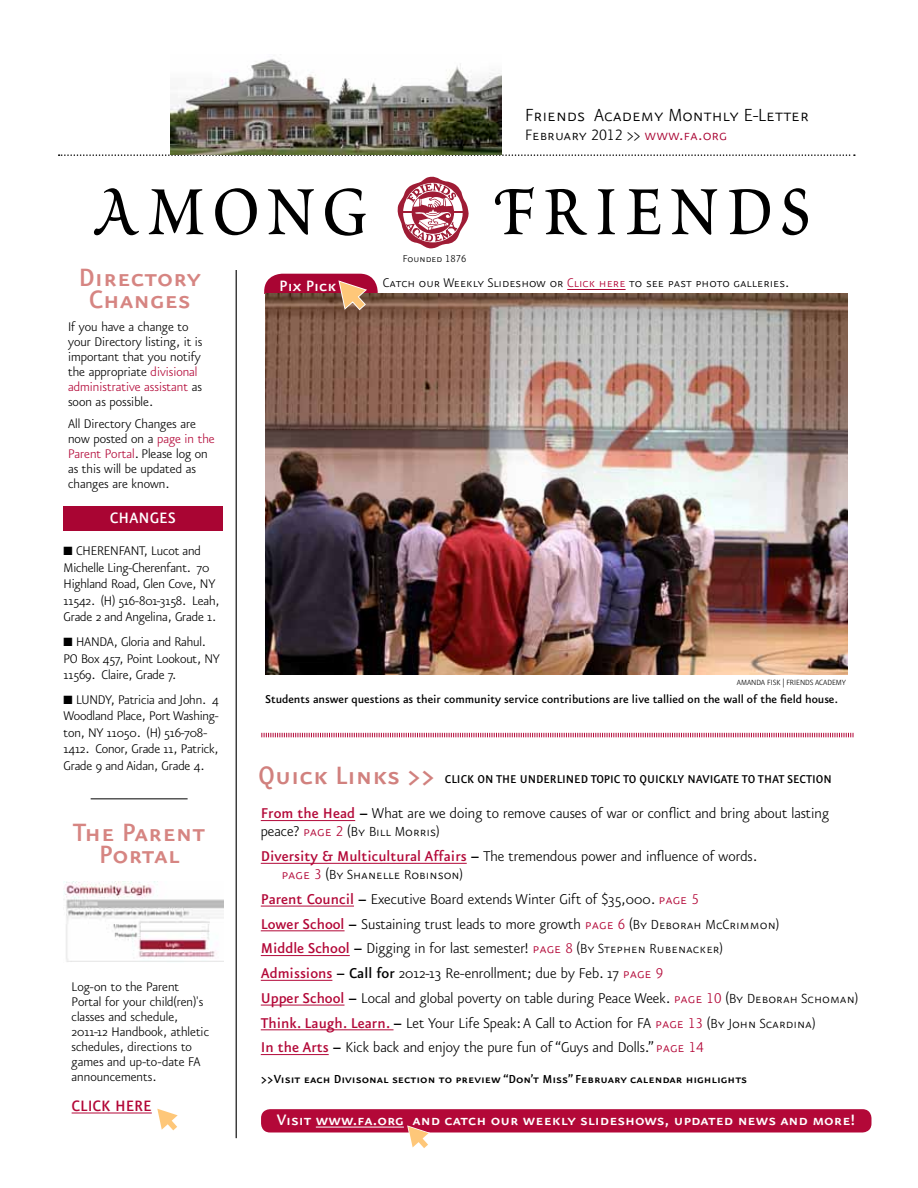
<style>
.page{position:relative;width:918px;height:1188px;background:#fff}
.page>*{position:absolute;margin:0;border:0;box-sizing:border-box;transform-origin:0 0}
.t1{font:105px "Poetica Roman Small Caps";letter-spacing:.04em;color:#000;scale:.9 1}
.t2{font:30px/22.5px "Eureka Sans Medium Caps";color:#d68582;text-align:center}
.t3{font:30px "Eureka Sans Medium Caps";color:#d1817e}
.t4{font:21px "Eureka Sans Light Caps";color:#000}
.t5{font:18px "Eureka Sans Medium Caps";color:#fff}
.t6{font:18px "Eureka Sans Light Caps";color:#000}
.t7{font:500 18px "Eureka Sans";color:#b30838}
.t8{font:500 18px "Eureka Sans";color:#fff}
.t9{font:300 16.95px/24.8px "Eureka Sans";color:#000}
.t10{font:15.75px "Eureka Sans Light Caps";color:#000}
.t11{font:300 15px/15px "Eureka Sans";color:#000}
.t12{font:15px "Eureka Sans Light Caps";color:#000}
.t13{font:13.95px "Eureka Sans Medium Caps";color:#000}
.t14{font:500 13.5px "Eureka Sans";letter-spacing:-.005em;color:#000}
.t15{font:13.5px "Eureka Sans Medium Caps";color:#000}
.t16{font:12px "Eureka Sans Light Caps";color:#000}
.t17{font:9px "Eureka Sans Light Caps";color:#000}
.s1{color:#a90533}
.s2{color:#b30838}
.s3{font-weight:500;color:#b30838}
.s4{font-weight:500}
.s5{font-family:"Eureka Sans";font-weight:300;font-size:16.95px}
.s6{font-size:16.95px;color:#b30838}
.s7{font-size:16.95px}
.s8{font-family:"Eureka Sans Light Caps";font-weight:400;color:#b30838}
.s9{font-family:"Eureka Sans Light Caps";font-weight:400}
.s10{font-family:"Eureka Sans Light Caps";font-weight:400;font-size:15.75px}
</style>
<div class="page">
<div style="left:264px;top:274px;width:114px;height:44px;background:#a90533;border-radius:18px"></div>
<div style="left:261px;top:1109px;width:611px;height:23px;background:#b30838;border-radius:9px"></div>
<svg style="left:398px;top:177px;width:71px;height:71px"></svg>
<hr style="left:236px;top:270px;width:1px;height:868px;background:#000">
<svg style="left:59px;top:154px;width:796px;height:2px"></svg>
<img style="left:171px;top:59px;width:330px;height:96px">
<hr style="left:316px;top:1127px;width:88px;height:1px;background:#fff">
<hr style="left:567px;top:289px;width:59px;height:1px;background:#b30838">
<hr style="left:261px;top:820px;width:94px;height:1px;background:#b30838">
<hr style="left:261px;top:863px;width:206px;height:1px;background:#b30838">
<hr style="left:261px;top:906px;width:93px;height:1px;background:#b30838">
<hr style="left:261px;top:931px;width:84px;height:1px;background:#b30838">
<hr style="left:261px;top:955px;width:89px;height:1px;background:#b30838">
<hr style="left:261px;top:980px;width:71px;height:1px;background:#b30838">
<hr style="left:261px;top:1005px;width:84px;height:1px;background:#b30838">
<hr style="left:261px;top:1030px;width:133px;height:1px;background:#b30838">
<hr style="left:261px;top:1054px;width:68px;height:1px;background:#b30838">
<svg style="left:261px;top:732px;width:593px;height:6px"></svg>
<img style="left:265px;top:294px;width:583px;height:380px">
<hr style="left:72px;top:1113px;width:80px;height:1px;background:#b30838">
<hr style="left:91px;top:798px;width:97px;height:1px;background:#000">
<div style="left:63px;top:507px;width:160px;height:24px;background:#a90533"></div>
<img style="left:63px;top:881px;width:160px;height:81px">
<svg style="left:400px;top:1125px;width:34px;height:8px"></svg>
<svg style="left:329px;top:273px;width:43px;height:43px"></svg>
<h3 class="t4" style="left:525px;top:105px;width:285px">Friends Academy Monthly E-Letter</h3>
<p class="t6" style="left:525px;top:127px;width:203px">February 2012 &gt;&gt; <span class="s1">www.fa.org</span></p>
<h1 class="t1" style="left:91px;top:165px;width:803px">Among Friends</h1>
<h2 class="t2" style="left:78px;top:267px;width:124px">Directory<br>Changes</h2>
<p class="t11" style="left:68px;top:320px;width:136px">If you have a change to your Directory listing, it is important that you notify the appropriate <span class="s2">divisional administrative assistant</span> as soon as possible.</p>
<p class="t11" style="left:68px;top:417px;width:148px">All Directory Changes are now posted on a <span class="s2">page in the<br>Parent Portal</span>. Please log on as this will be updated as changes are known.</p>
<p class="t8" style="left:110px;top:509px;width:67px">CHANGES</p>
<p class="t11" style="left:64px;top:544px;width:157px;line-height:16.5px">■ CHERENFANT, Lucot and<br>Michelle Ling-Cherenfant. 70<br>Highland Road, Glen Cove, NY<br>11542. (H) 516-801-3158. Leah,<br>Grade 2 and Angelina, Grade 1.</p>
<p class="t11" style="left:64px;top:634px;width:158px;line-height:16.5px">■ HANDA, Gloria and Rahul.<br>PO Box 457, Point Lookout, NY<br>11569. Claire, Grade 7.</p>
<p class="t11" style="left:64px;top:692px;width:157px;line-height:16.5px">■ LUNDY, Patricia and John. 4<br>Woodland Place, Port Washing&shy;ton, NY 11050. (H) 516-708-<br>1412. Conor, Grade 11, Patrick,<br>Grade 9 and Aidan, Grade 4.</p>
<h2 class="t2" style="left:73px;top:822px;width:134px">The Parent<br>Portal</h2>
<p class="t11" style="left:72px;top:980px;width:139px">Log-on to the Parent<br>Portal for your child(ren)'s classes and schedule,<br>2011-12 Handbook, athletic schedules, directions to games and up-to-date FA announcements.</p>
<p class="t7" style="left:72px;top:1097px;width:82px">Click h ere</p>
<p class="t5" style="left:279px;top:277px;width:59px">Pix Pick</p>
<p class="t16" style="left:403px;top:253px;width:65px">Founded 1876</p>
<p class="t12" style="left:383px;top:276px;width:408px">Catch our Weekly Slideshow or <span class="s2">Click here</span> to see past photo galleries.</p>
<p class="t17" style="left:737px;top:679px;width:111px">AMANDA FISK | FRIENDS ACADEMY</p>
<p class="t14" style="left:265px;top:692px;width:575px">Students answer questions as their community service contributions are live tallied on the wall of the field house.</p>
<h2 class="t3" style="left:258px;top:760px;width:179px">Quick Links &gt;&gt;</h2>
<p class="t15" style="left:445px;top:773px;width:388px">CLICK ON THE UNDERLINED TOPIC TO QUICKLY NAVIGATE TO THAT SECTION</p>
<p class="t9" style="left:261px;top:802px;width:570px"><span class="s3">From the Head</span> <span class="s4">–</span> What are we doing to remove causes of war or conflict and bring about lasting</p>
<p class="t10" style="left:261px;top:825px;width:180px"><span class="s5">peace?</span> <span class="s6">page 2</span> <span class="s7">(</span>By Bill Morris)</p>
<p class="t9" style="left:261px;top:845px;width:498px"><span class="s3">Diversity &amp; Multicultural Affairs</span> <span class="s4">–</span> The tremendous power and influence of words.</p>
<p class="t10" style="left:281px;top:867px;width:183px"><span class="s6">page 3</span> <span class="s7">(</span>By Shanelle Robinson)</p>
<p class="t9" style="left:261px;top:887px;width:599px"><span class="s3">Parent Council</span> <span class="s4">–</span> Executive Board extends Winter Gift of $35,000. <span class="s8">page 5<br></span><span class="s3">Lower School</span> <span class="s4">–</span> Sustaining trust leads to more growth <span class="s8">page 6</span> <span class="s9">(</span><span class="s10">By Deborah McCrimmon)<br></span><span class="s3">Middle School</span> <span class="s4">–</span> Digging in for last semester! <span class="s8">page 8</span> <span class="s9">(</span><span class="s10">By Stephen Rubenacker)<br></span><span class="s3">Admissions</span> <span class="s4">– Call for</span> 2012-13 Re-enrollment; due by Feb. 17 <span class="s8">page 9<br></span><span class="s3">Upper School</span> <span class="s4">–</span> Local and global poverty on table during Peace Week. <span class="s8">page 10</span> <span class="s9">(</span><span class="s10">By Deborah Schoman)<br></span><span class="s3">Think. Laugh. Learn.</span> <span class="s4">–</span> Let Your Life Speak: A Call to Action for FA <span class="s8">page 13</span> <span class="s9">(</span><span class="s10">By John Scardina)<br></span><span class="s3">In the Arts</span> <span class="s4">–</span> Kick back and enjoy the pure fun of “Guys and Dolls.” <span class="s8">page 14</span></p>
<p class="t13" style="left:261px;top:1072px;width:488px">&gt;&gt;Visit each Divisonal section to preview “Don’t Miss” February calendar highlights</p>
<p class="t5" style="left:277px;top:1111px;width:580px">Visit www.fa.org and catch our weekly slideshows, updated news and more!</p>
</div>
